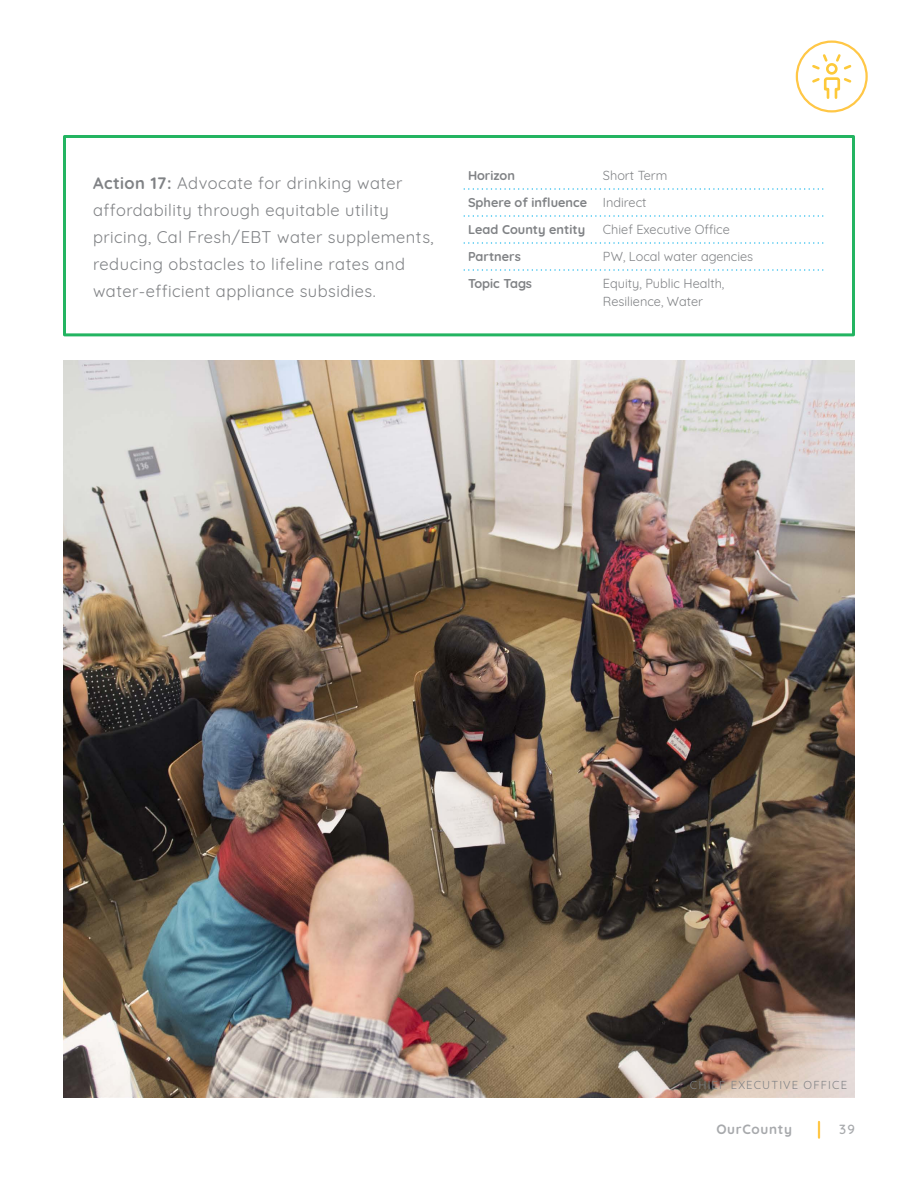
<style>
.page{position:relative;width:918px;height:1188px;background:#fff}
.page>*{position:absolute;margin:0;border:0;box-sizing:border-box;transform-origin:0 0}
.t1{font:16.5px/27px "Quicksand";letter-spacing:.03em;color:#808285}
.t2{font:700 13.5px "Quicksand";letter-spacing:.05em;color:#a7a9ac}
.t3{font:500 13.5px "Quicksand";color:#a7a9ac}
.t4{font:12.75px/18px "Quicksand";color:#808285}
.t5{font:700 12.75px/27px "Quicksand";color:#808285}
.t6{font:11.25px "Quicksand";letter-spacing:.1em;color:#808285}
.s1{font-weight:700}
.s2{font-weight:400}
</style>
<div class="page">
<div style="left:796px;top:41px;width:72px;height:72px;border:2px solid #ffc746;border-radius:50%"></div>
<svg style="left:812px;top:54px;width:40px;height:45px"></svg>
<div style="left:63px;top:135px;width:792px;height:201px;border:3px solid #23b461"></div>
<svg style="left:464px;top:188px;width:360px;height:2px"></svg>
<svg style="left:464px;top:242px;width:360px;height:2px"></svg>
<svg style="left:464px;top:269px;width:360px;height:2px"></svg>
<svg style="left:464px;top:215px;width:360px;height:2px"></svg>
<img style="left:63px;top:360px;width:792px;height:738px">
<svg style="left:818px;top:1122px;width:2px;height:16px"></svg>
<p class="t1" style="left:93px;top:168px;width:342px"><span class="s1">Action 17:</span> Advocate for drinking water affordability through equitable utility pricing, Cal Fresh/EBT water supplements, reducing obstacles to lifeline rates and water-efficient appliance subsidies.</p>
<p class="t5" style="left:468px;top:161px;width:201px;text-indent:135px"><span class="s2">Short Term<br></span>Sphere of influence <span class="s2">Indirect<br></span>Lead County entity</p>
<p class="t5" style="left:468px;top:161px;width:49px">Horizon</p>
<p class="t4" style="left:603px;top:219px;width:128px">Chief Executive Office</p>
<p class="t5" style="left:468px;top:242px;width:54px">Partners</p>
<p class="t4" style="left:603px;top:246px;width:152px">PW, Local water agencies</p>
<p class="t5" style="left:468px;top:269px;width:66px">Topic Tags</p>
<p class="t4" style="left:603px;top:273px;width:123px">Equity, Public Health,<br>Resilience, Water</p>
<p class="t6" style="left:690px;top:1076px;width:159px">CHIEF EXECUTIVE OFFICE</p>
<p class="t2" style="left:716px;top:1118px;width:77px">OurCounty</p>
<p class="t3" style="left:839px;top:1118px;width:17px">39</p>
</div>
